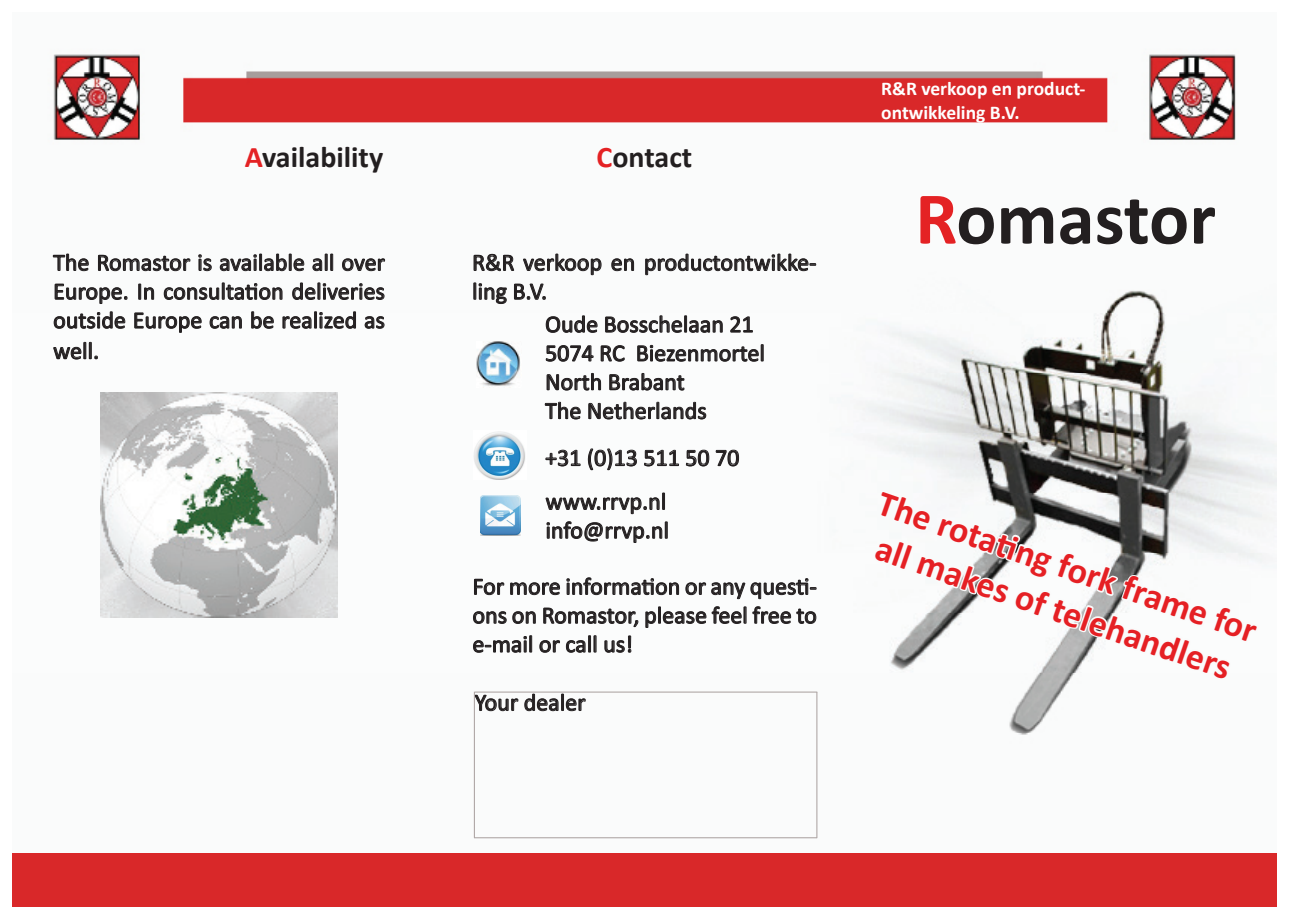
<style>
.page{position:relative;width:1289px;height:919px;background:#fff}
.page>*{position:absolute;margin:0;border:0;box-sizing:border-box;transform-origin:0 0}
.t1{font:700 75px "Calibri";color:#231f20}
.t2{font:700 36px/43.2px "Calibri";color:#e52024;text-align:center}
.t3{font:700 30px "Calibri";color:#231f20}
.t4{font:24px/28.8px "Calibri";color:#231f20}
.t5{font:700 19.5px/23.4px "Calibri";color:#fff}
.s1{color:#e42224}
</style>
<div class="page">
<img style="left:13px;top:54px;width:1263px;height:852px">
<svg style="left:871px;top:488px;width:389px;height:193px"></svg>
<svg style="left:916px;top:193px;width:302px;height:55px"></svg>
<svg style="left:53px;top:253px;width:36px;height:18px"></svg>
<svg style="left:98px;top:254px;width:93px;height:17px"></svg>
<svg style="left:198px;top:254px;width:14px;height:17px"></svg>
<svg style="left:219px;top:253px;width:85px;height:18px"></svg>
<svg style="left:312px;top:253px;width:21px;height:18px"></svg>
<svg style="left:342px;top:258px;width:43px;height:13px"></svg>
<svg style="left:54px;top:283px;width:74px;height:21px"></svg>
<svg style="left:138px;top:283px;width:16px;height:17px"></svg>
<svg style="left:164px;top:282px;width:119px;height:18px"></svg>
<svg style="left:292px;top:282px;width:93px;height:18px"></svg>
<svg style="left:53px;top:311px;width:73px;height:18px"></svg>
<svg style="left:134px;top:312px;width:68px;height:21px"></svg>
<svg style="left:209px;top:316px;width:33px;height:13px"></svg>
<svg style="left:251px;top:311px;width:23px;height:18px"></svg>
<svg style="left:282px;top:311px;width:74px;height:18px"></svg>
<svg style="left:364px;top:316px;width:21px;height:13px"></svg>
<svg style="left:53px;top:341px;width:45px;height:18px"></svg>
<img style="left:101px;top:392px;width:236px;height:226px">
<svg style="left:473px;top:578px;width:31px;height:17px"></svg>
<svg style="left:510px;top:582px;width:50px;height:13px"></svg>
<svg style="left:566px;top:577px;width:113px;height:18px"></svg>
<svg style="left:685px;top:578px;width:131px;height:21px"></svg>
<svg style="left:473px;top:611px;width:63px;height:13px"></svg>
<svg style="left:543px;top:607px;width:95px;height:20px"></svg>
<svg style="left:645px;top:606px;width:101px;height:22px"></svg>
<svg style="left:752px;top:606px;width:64px;height:18px"></svg>
<svg style="left:473px;top:635px;width:59px;height:18px"></svg>
<svg style="left:539px;top:635px;width:58px;height:18px"></svg>
<svg style="left:604px;top:635px;width:27px;height:18px"></svg>
<svg style="left:594px;top:144px;width:101px;height:27px"></svg>
<svg style="left:241px;top:131px;width:145px;height:56px"></svg>
<img style="left:474px;top:430px;width:52px;height:50px">
<img style="left:480px;top:495px;width:40px;height:40px">
<img style="left:477px;top:341px;width:44px;height:47px">
<svg style="left:473px;top:254px;width:41px;height:17px"></svg>
<svg style="left:523px;top:253px;width:78px;height:22px"></svg>
<svg style="left:611px;top:258px;width:23px;height:13px"></svg>
<svg style="left:645px;top:253px;width:171px;height:22px"></svg>
<svg style="left:473px;top:282px;width:34px;height:22px"></svg>
<svg style="left:513px;top:283px;width:33px;height:17px"></svg>
<svg style="left:545px;top:315px;width:53px;height:18px"></svg>
<svg style="left:605px;top:315px;width:118px;height:18px"></svg>
<svg style="left:730px;top:316px;width:23px;height:17px"></svg>
<svg style="left:545px;top:345px;width:49px;height:17px"></svg>
<svg style="left:600px;top:345px;width:25px;height:17px"></svg>
<svg style="left:637px;top:344px;width:127px;height:18px"></svg>
<svg style="left:546px;top:372px;width:55px;height:19px"></svg>
<svg style="left:609px;top:372px;width:75px;height:19px"></svg>
<svg style="left:544px;top:401px;width:37px;height:18px"></svg>
<svg style="left:588px;top:401px;width:118px;height:18px"></svg>
<svg style="left:545px;top:449px;width:36px;height:17px"></svg>
<svg style="left:587px;top:448px;width:50px;height:22px"></svg>
<svg style="left:643px;top:449px;width:36px;height:17px"></svg>
<svg style="left:685px;top:449px;width:24px;height:17px"></svg>
<svg style="left:715px;top:449px;width:24px;height:17px"></svg>
<svg style="left:545px;top:492px;width:120px;height:22px"></svg>
<svg style="left:546px;top:521px;width:122px;height:22px"></svg>
<svg style="left:475px;top:694px;width:43px;height:17px"></svg>
<svg style="left:524px;top:693px;width:62px;height:18px"></svg>
<hr style="left:475px;top:691px;width:342px;height:1px;background:#a79e9d">
<hr style="left:816px;top:692px;width:1px;height:146px;background:#a79e9d">
<hr style="left:474px;top:691px;width:1px;height:146px;background:#a79e9d">
<hr style="left:474px;top:837px;width:342px;height:1px;background:#a79e9d">
<p class="t3" style="left:245px;top:138px;width:140px"><span class="s1">A</span>vailability</p>
<p class="t3" style="left:596px;top:138px;width:97px"><span class="s1">C</span>ontact</p>
<p class="t4" style="left:53px;top:248px;width:333px;line-height:29.4px;text-align:justify">The Romastor is available all over Europe. In consultation deliveries outside Europe can be realized as well.</p>
<p class="t4" style="left:472px;top:248px;width:346px">R&amp;R verkoop en productontwikke&shy;ling B.V.</p>
<p class="t4" style="left:545px;top:310px;width:221px">Oude Bosschelaan 21<br>5074 RC Biezenmortel<br>North Brabant<br>The Netherlands</p>
<p class="t4" style="left:545px;top:436px;width:196px;line-height:43.8px">+31 (0)13 511 50 70 www.rrvp.nl</p>
<p class="t4" style="left:545px;top:516px;width:125px">info@rrvp.nl</p>
<p class="t4" style="left:472px;top:572px;width:346px;text-align:justify">For more information or any questi&shy;ons on Romastor, please feel free to e-mail or call us!</p>
<p class="t4" style="left:475px;top:688px;width:112px">Your dealer</p>
<p class="t5" style="left:881px;top:77px;width:206px">R&amp;R verkoop en product&shy;ontwikkeling B.V.</p>
<h1 class="t1" style="left:915px;top:171px;width:302px"><span class="s1">R</span>omastor</h1>
<h2 class="t2" style="left:886px;top:481px;width:400px;rotate:19deg">The rotati ng fork frame for all makes of telehandlers</h2>
</div>
